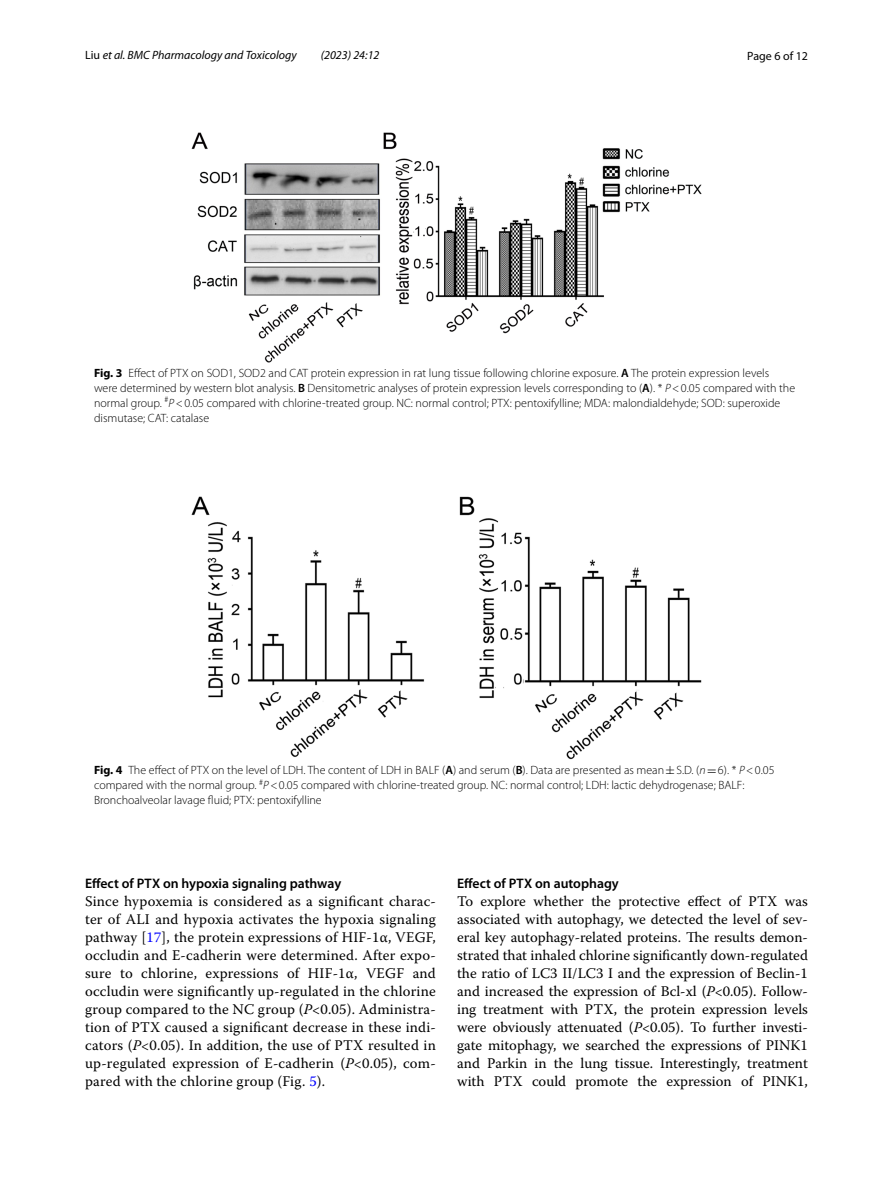
<style>
.page{position:relative;width:893px;height:1187px;background:#fff}
.page>*{position:absolute;margin:0;border:0;box-sizing:border-box;transform-origin:0 0}
.t1{font:14.7px/18px "Warnock Pro";letter-spacing:.01em;color:#000;text-align:justify}
.t2{font:600 13.8px "Myriad Pro";color:#000}
.t3{font:300 12px/15px "Myriad Pro";color:#000}
.t4{font:italic 12px "Myriad Pro";color:#000}
.t5{font:12px "Myriad Pro";color:#000}
.s1{font-style:normal}
.s2{font-weight:700}
.s3{font-weight:600}
.s4{font-style:italic}
.s5{font-family:"MTSY";font-weight:400}
.s6{color:#00f}
</style>
<div class="page">
<img style="left:191px;top:133px;width:511px;height:229px">
<img style="left:191px;top:496px;width:511px;height:263px">
<p class="t4" style="left:85px;top:48px;width:213px"><span class="s1">Liu</span> et al. BMC Pharmacology and Toxicology</p>
<p class="t4" style="left:321px;top:48px;width:60px">(2023) 24:12</p>
<p class="t5" style="left:747px;top:48px;width:62px">Page 6 of 12</p>
<p class="t3" style="left:94px;top:366px;width:703px"><span class="s2">Fig. 3</span> Effect of PTX on SOD1, SOD2 and CAT protein expression in rat lung tissue following chlorine exposure. <span class="s3">A</span> The protein expression levels were determined by western blot analysis. <span class="s3">B</span> Densitometric analyses of protein expression levels corresponding to (<span class="s3">A</span>). * <span class="s4">P</span>&lt;0.05 compared with the normal group. <sup>#</sup><span class="s4">P</span>&lt;0.05 compared with chlorine-treated group. NC: normal control; PTX: pentoxifylline; MDA: malondialdehyde; SOD: superoxide dismutase; CAT: catalase</p>
<p class="t3" style="left:94px;top:763px;width:682px"><span class="s2">Fig. 4</span> The effect of PTX on the level of LDH. The content of LDH in BALF (<span class="s3">A</span>) and serum (<span class="s3">B</span>). Data are presented as mean<span class="s5">±</span>S.D. (<span class="s4">n</span><span class="s5">=</span>6). * <span class="s4">P</span>&lt;0.05 compared with the normal group. <sup>#</sup><span class="s4">P</span>&lt;0.05 compared with chlorine-treated group. NC: normal control; LDH: lactic dehydrogenase; BALF:<br>Bronchoalveolar lavage fluid; PTX: pentoxifylline</p>
<p class="t2" style="left:85px;top:874px;width:258px">Effect of PTX on hypoxia signaling pathway</p>
<p class="t1" style="left:85px;top:892px;width:352px">Since hypoxemia is considered as a significant charac&shy;ter of ALI and hypoxia activates the hypoxia signaling pathway [<span class="s6">17</span>], the protein expressions of HIF-1α, VEGF, occludin and E-cadherin were determined. After expo&shy;sure to chlorine, expressions of HIF-1α, VEGF and occludin were significantly up-regulated in the chlorine group compared to the NC group (<span class="s4">P</span>&lt;0.05). Administra&shy;tion of PTX caused a significant decrease in these indi&shy;cators (<span class="s4">P</span>&lt;0.05). In addition, the use of PTX resulted in up-regulated expression of E-cadherin (<span class="s4">P</span>&lt;0.05), com&shy;pared with the chlorine group (Fig. <span class="s6">5</span>).</p>
<p class="t2" style="left:457px;top:874px;width:163px">Effect of PTX on autophagy</p>
<p class="t1" style="left:457px;top:892px;width:352px">To explore whether the protective effect of PTX was associated with autophagy, we detected the level of sev&shy;eral key autophagy-related proteins. The results demon&shy;strated that inhaled chlorine significantly down-regulated the ratio of LC3 II/LC3 I and the expression of Beclin-1 and increased the expression of Bcl-xl (<span class="s4">P</span>&lt;0.05). Follow&shy;ing treatment with PTX, the protein expression levels were obviously attenuated (<span class="s4">P</span>&lt;0.05). To further investi&shy;gate mitophagy, we searched the expressions of PINK1 and Parkin in the lung tissue. Interestingly, treatment with PTX could promote the expression of PINK1,</p>
</div>
